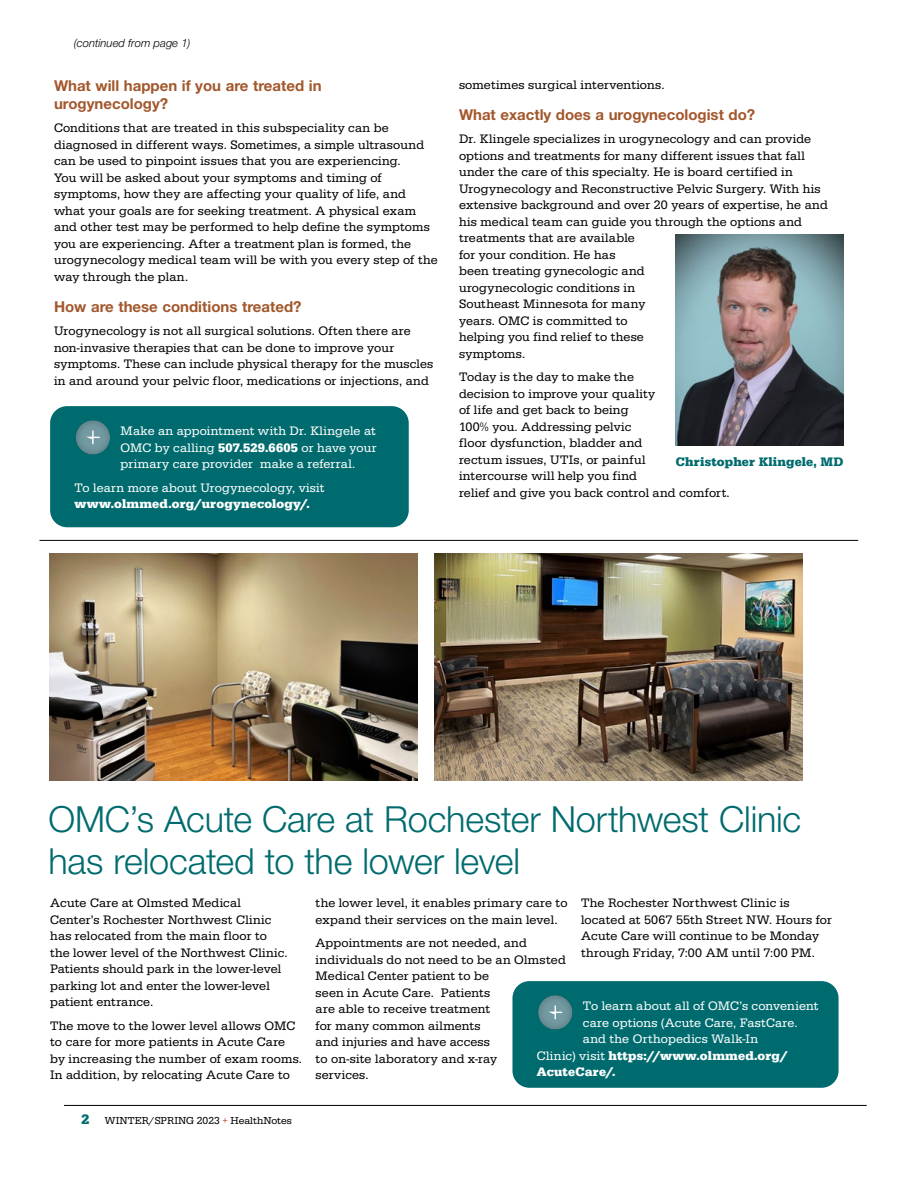
<style>
.page{position:relative;width:918px;height:1188px;background:#fff}
.page>*{position:absolute;margin:0;border:0;box-sizing:border-box;transform-origin:0 0}
.t1{font:300 36px/42px "Helvetica Neue LT Std";letter-spacing:-.005em;color:#006b6e}
.t2{font:700 15px/18px "Helvetica Neue LT Std";color:#a2572c}
.t3{font:12.75px/16.5px "Serifa";letter-spacing:.015em;color:#000}
.t4{font:12.75px/16.5px "Serifa";letter-spacing:.01em;color:#fff;text-align:justify}
.t5{font:700 12.75px "Serifa";letter-spacing:.015em;color:#fff}
.t6{font:700 12.75px "Serifa";letter-spacing:.01em;color:#006b6e}
.t7{font:italic 300 11.4px "Helvetica Neue LT Std";color:#000}
.t8{font:10.5px "Serifa";color:#000}
.s1{font-weight:700}
.s2{font-weight:700;font-size:14.1px;color:#006b6e}
.s3{color:#c0311a}
.s4{font-weight:400}
</style>
<div class="page">
<hr style="left:64px;top:1105px;width:803px;height:1px;background:#000">
<div style="left:50px;top:406px;width:359px;height:121px;background:#006b6e;border-radius:17px"></div>
<div style="left:63px;top:409px;width:61px;height:47px;background:#000;opacity:.3"></div>
<svg style="left:86px;top:431px;width:14px;height:13px"></svg>
<div style="left:512px;top:981px;width:327px;height:107px;background:#006b6e;border-radius:17px"></div>
<div style="left:526px;top:984px;width:61px;height:47px;background:#000;opacity:.3"></div>
<svg style="left:548px;top:1006px;width:14px;height:13px"></svg>
<img style="left:676px;top:235px;width:168px;height:211px">
<hr style="left:40px;top:540px;width:818px;height:1px;background:#000">
<img style="left:49px;top:554px;width:368px;height:227px">
<img style="left:435px;top:554px;width:367px;height:227px">
<p class="t7" style="left:74px;top:36px;width:118px">(continued from page 1)</p>
<p class="t2" style="left:54px;top:76px;width:269px">What will happen if you are treated in urogynecology?</p>
<p class="t3" style="left:54px;top:120px;width:385px">Conditions that are treated in this subspeciality can be diagnosed in different ways. Sometimes, a simple ultrasound can be used to pinpoint issues that you are experiencing.<br>You will be asked about your symptoms and timing of symptoms, how they are affecting your quality of life, and what your goals are for seeking treatment. A physical exam and other test may be performed to help define the symptoms you are experiencing. After a treatment plan is formed, the urogynecology medical team will be with you every step of the way through the plan.</p>
<p class="t2" style="left:54px;top:297px;width:249px">How are these conditions treated?</p>
<p class="t3" style="left:54px;top:323px;width:381px">Urogynecology is not all surgical solutions. Often there are non-invasive therapies that can be done to improve your symptoms. These can include physical therapy for the muscles in and around your pelvic floor, medications or injections, and</p>
<p class="t4" style="left:121px;top:423px;width:258px">Make an appointment with Dr. Klingele at OMC by calling <span class="s1">507.529.6605</span> or have your primary care provider make a referral.</p>
<p class="t4" style="left:75px;top:479px;width:252px">To learn more about Urogynecology, visit</p>
<p class="t5" style="left:75px;top:496px;width:237px">www.olmmed.org/urogynecology/.</p>
<p class="t3" style="left:459px;top:76px;width:207px">sometimes surgical interventions.</p>
<p class="t2" style="left:459px;top:105px;width:298px">What exactly does a urogynecologist do?</p>
<p class="t3" style="left:459px;top:131px;width:370px">Dr. Klingele specializes in urogynecology and can provide options and treatments for many different issues that fall under the care of this specialty. He is board certified in Urogynecology and Reconstructive Pelvic Surgery. With his extensive background and over 20 years of expertise, he and his medical team can guide you through the options and treatments that are available<br>for your condition. He has<br>been treating gynecologic and<br>urogynecologic conditions in<br>Southeast Minnesota for many<br>years. OMC is committed to<br>helping you find relief to these<br>symptoms.</p>
<p class="t3" style="left:459px;top:369px;width:272px">Today is the day to make the<br>decision to improve your quality<br>of life and get back to being<br>100% you. Addressing pelvic<br>floor dysfunction, bladder and<br>rectum issues, UTIs, or painful<br>intercourse will help you find<br>relief and give you back control and comfort.</p>
<p class="t6" style="left:676px;top:454px;width:169px">Christopher Klingele, MD</p>
<h1 class="t1" style="left:48px;top:798px;width:754px">OMC’s Acute Care at Rochester Northwest Clinic has relocated to the lower level</h1>
<p class="t3" style="left:50px;top:895px;width:239px">Acute Care at Olmsted Medical Center’s Rochester Northwest Clinic has relocated from the main floor to the lower level of the Northwest Clinic.<br>Patients should park in the lower-level parking lot and enter the lower-level patient entrance.</p>
<p class="t3" style="left:50px;top:1017px;width:253px">The move to the lower level allows OMC to care for more patients in Acute Care by increasing the number of exam rooms.<br>In addition, by relocating Acute Care to</p>
<p class="t8" style="left:82px;top:1115px;width:212px"><span class="s2">2</span> WINTER/SPRING 2023 <span class="s3">+</span> HealthNotes</p>
<p class="t3" style="left:581px;top:895px;width:252px">The Rochester Northwest Clinic is located at 5067 55th Street NW. Hours for Acute Care will continue to be Monday through Friday, 7:00 AM until 7:00 PM.</p>
<p class="t3" style="left:316px;top:895px;width:254px">the lower level, it enables primary care to expand their services on the main level.</p>
<p class="t3" style="left:316px;top:935px;width:252px">Appointments are not needed, and individuals do not need to be an Olmsted<br>Medical Center patient to be<br>seen in Acute Care. Patients<br>are able to receive treatment<br>for many common ailments<br>and injuries and have access<br>to on-site laboratory and x-ray<br>services.</p>
<p class="t4" style="left:583px;top:998px;width:237px">To learn about all of OMC’s convenient</p>
<p class="t4" style="left:583px;top:1014px;width:216px">care options (Acute Care, FastCare.</p>
<p class="t4" style="left:583px;top:1031px;width:177px">and the Orthopedics Walk-In</p>
<p class="t5" style="left:537px;top:1048px;width:253px"><span class="s4">Clinic) visit</span> https://www.olmmed.org/</p>
<p class="t5" style="left:537px;top:1064px;width:80px">AcuteCare/.</p>
</div>
